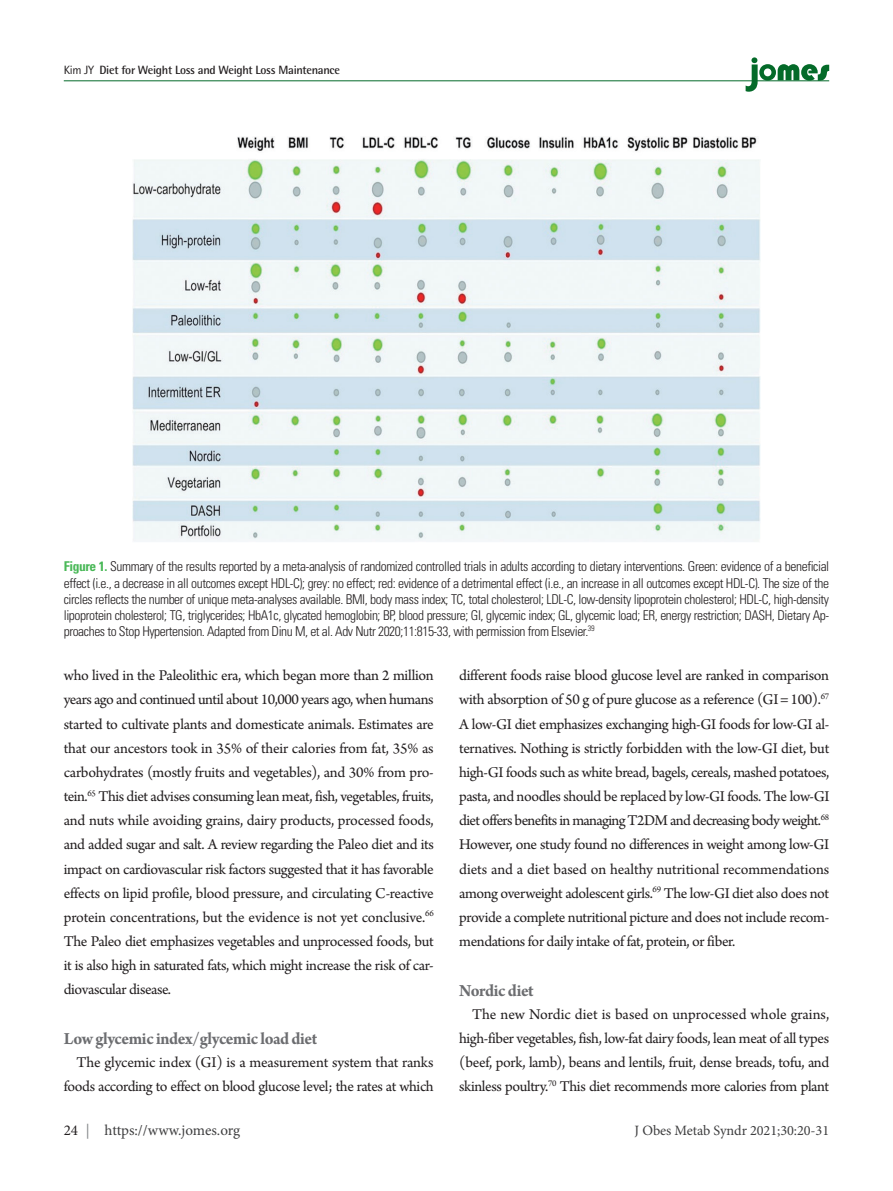
<style>
.page{position:relative;width:893px;height:1191px;background:#fff}
.page>*{position:absolute;margin:0;border:0;box-sizing:border-box;transform-origin:0 0}
.중제목{font:700 18px "Arno Pro";letter-spacing:-.02em;color:#6c6d70;scale:.95 1}
.본문{font:15.75px/24.2px "Arno Pro";letter-spacing:-.025em;color:#231f20;text-align:justify}
.t1{font:15px "Minion Pro";letter-spacing:-.005em;color:#3e3e3f}
.t2{font:14.25px "Minion Pro";letter-spacing:-.005em;color:#3e3e3f}
.표그림제목{font:300 condensed 13.5px/16.2px "Univers LT Std";letter-spacing:-.03em;color:#231f20;text-align:justify}
.t3{font:700 12px "Rotis Semi Sans Std";letter-spacing:-.025em;color:#231f20}
.s1{font-weight:400}
.s2{font-weight:700;color:#49b857}
.s3{color:#231f20}
.s4{color:#808285}
</style>
<div class="page">
<hr style="left:64px;top:80px;width:765px;height:1px;background:#046a29">
<svg style="left:746px;top:57px;width:83px;height:35px"></svg>
<img style="left:133px;top:136px;width:627px;height:406px">
<p class="t3" style="left:64px;top:62px;width:278px"><span class="s1">Kim JY</span> Diet for Weight Loss and Weight Loss Maintenance</p>
<p class="표그림제목" style="left:64px;top:558px;width:767px"><span class="s2">Figure 1.</span> Summary of the results reported by a meta-analysis of randomized controlled trials in adults according to dietary interventions. Green: evidence of a beneficial effect (i.e., a decrease in all outcomes except HDL-C); grey: no effect; red: evidence of a detrimental effect (i.e., an increase in all outcomes except HDL-C). The size of the circles reflects the number of unique meta-analyses available. BMI, body mass index; TC, total cholesterol; LDL-C, low-density lipoprotein cholesterol; HDL-C, high-density lipoprotein cholesterol; TG, triglycerides; HbA1c, glycated hemoglobin; BP, blood pressure; GI, glycemic index; GL, glycemic load; ER, energy restriction; DASH, Dietary Ap&shy;proaches to Stop Hypertension. Adapted from Dinu M, et al. Adv Nutr 2020;11:815-33, with permission from Elsevier.<sup>39</sup></p>
<p class="본문" style="left:64px;top:664px;width:372px">who lived in the Paleolithic era, which began more than 2 million years ago and continued until about 10,000 years ago, when humans started to cultivate plants and domesticate animals. Estimates are that our ancestors took in 35% of their calories from fat, 35% as carbohydrates (mostly fruits and vegetables), and 30% from pro&shy;tein.<sup>65</sup> This diet advises consuming lean meat, fish, vegetables, fruits, and nuts while avoiding grains, dairy products, processed foods, and added sugar and salt. A review regarding the Paleo diet and its impact on cardiovascular risk factors suggested that it has favorable effects on lipid profile, blood pressure, and circulating C-reactive protein concentrations, but the evidence is not yet conclusive.<sup>66<br></sup>The Paleo diet emphasizes vegetables and unprocessed foods, but it is also high in saturated fats, which might increase the risk of car&shy;diovascular disease.</p>
<p class="중제목" style="left:64px;top:1028px;width:268px">Low glycemic index/glycemic load diet</p>
<p class="본문" style="left:64px;top:1051px;width:371px;text-align:right">The glycemic index (GI) is a measurement system that ranks foods according to effect on blood glucose level; the rates at which</p>
<p class="본문" style="left:459px;top:664px;width:372px">different foods raise blood glucose level are ranked in comparison with absorption of 50 g of pure glucose as a reference (GI = 100).<sup>67<br></sup>A low-GI diet emphasizes exchanging high-GI foods for low-GI al&shy;ternatives. Nothing is strictly forbidden with the low-GI diet, but high-GI foods such as white bread, bagels, cereals, mashed potatoes, pasta, and noodles should be replaced by low-GI foods. The low-GI diet offers benefits in managing T2DM and decreasing body weight.<sup>68<br></sup>However, one study found no differences in weight among low-GI diets and a diet based on healthy nutritional recommendations among overweight adolescent girls.<sup>69</sup> The low-GI diet also does not provide a complete nutritional picture and does not include recom&shy;mendations for daily intake of fat, protein, or fiber.</p>
<p class="중제목" style="left:459px;top:980px;width:80px">Nordic diet</p>
<p class="본문" style="left:459px;top:1002px;width:372px;text-indent:13px">The new Nordic diet is based on unprocessed whole grains, high-fiber vegetables, fish, low-fat dairy foods, lean meat of all types (beef, pork, lamb), beans and lentils, fruit, dense breads, tofu, and skinless poultry.<sup>70</sup> This diet recommends more calories from plant</p>
<p class="t1" style="left:64px;top:1120px;width:178px"><span class="s3">24</span> <span class="s4">|</span> https://www.jomes.org</p>
<p class="t2" style="left:635px;top:1120px;width:196px">J Obes Metab Syndr 2021;30:20-31</p>
</div>
